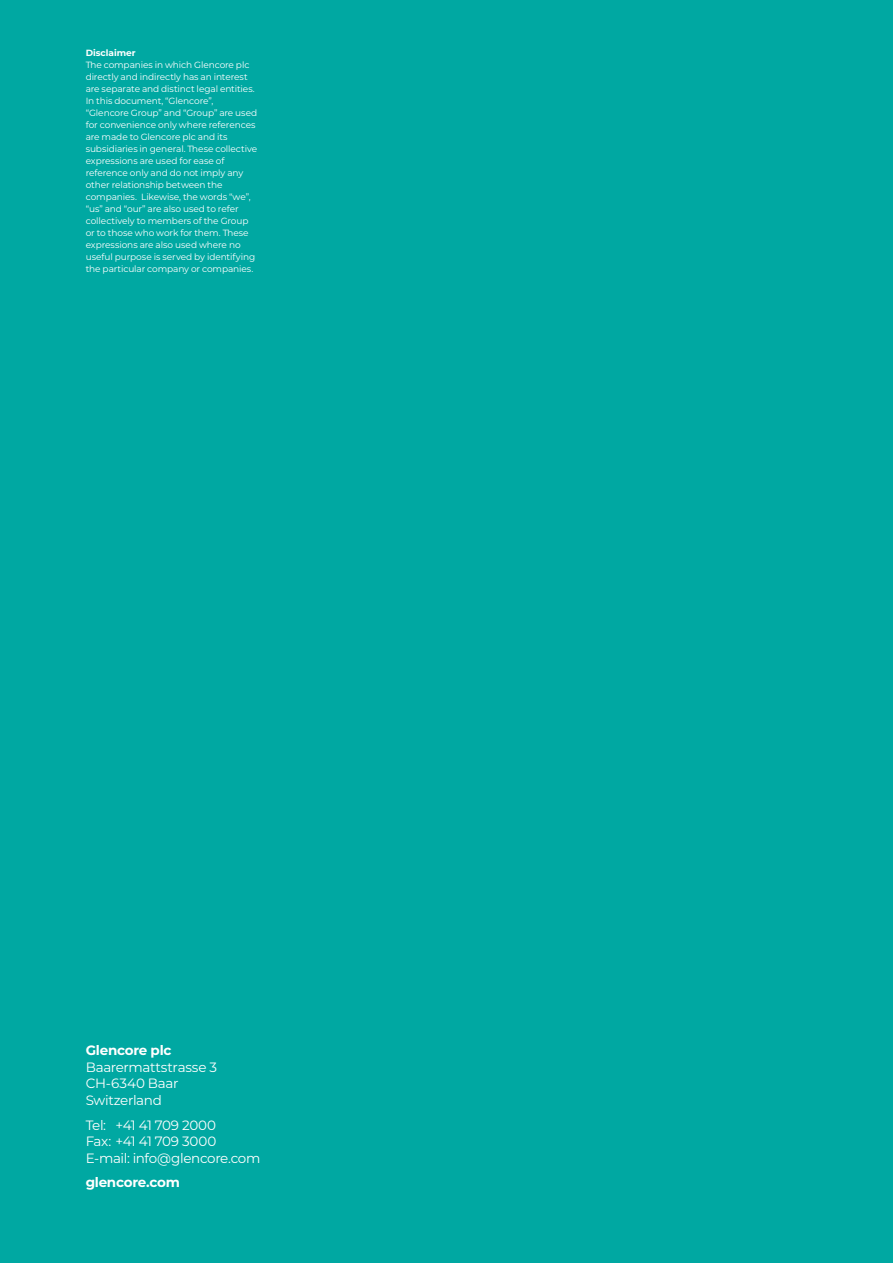
<style>
.page{position:relative;width:893px;height:1263px;background:#00a8a2}
.page>*{position:absolute;margin:0;border:0;box-sizing:border-box;transform-origin:0 0}
.t1{font:13.5px/16.5px "Montserrat";letter-spacing:-.025em;color:#fff}
.t2{font:700 13.5px "Montserrat";letter-spacing:-.02em;color:#fff}
.t3{font:9px/12px "Montserrat";letter-spacing:-.01em;color:#fff}
.t4{font:700 9px "Montserrat";letter-spacing:-.005em;color:#fff}
</style>
<div class="page">
<p class="t4" style="left:86px;top:46px;width:51px">Disclaimer</p>
<p class="t3" style="left:86px;top:58px;width:173px">The companies in which Glencore plc directly and indirectly has an interest are separate and distinct legal entities.<br>In this document, “Glencore”, “Glencore Group” and “Group” are used for convenience only where references are made to Glencore plc and its subsidiaries in general. These collective expressions are used for ease of reference only and do not imply any other relationship between the companies. Likewise, the words “we”, “us” and “our” are also used to refer collectively to members of the Group or to those who work for them. These expressions are also used where no useful purpose is served by identifying the particular company or companies.</p>
<h1 class="t2" style="left:86px;top:1041px;width:87px">Glencore plc</h1>
<h1 class="t1" style="left:86px;top:1058px;width:133px">Baarermattstrasse 3<br>CH-6340 Baar<br>Switzerland</h1>
<h1 class="t1" style="left:86px;top:1116px;width:176px">Tel: +41 41 709 2000<br>Fax: +41 41 709 3000<br>E-mail: info@glencore.com</h1>
<h1 class="t2" style="left:86px;top:1173px;width:96px">glencore.com</h1>
</div>
